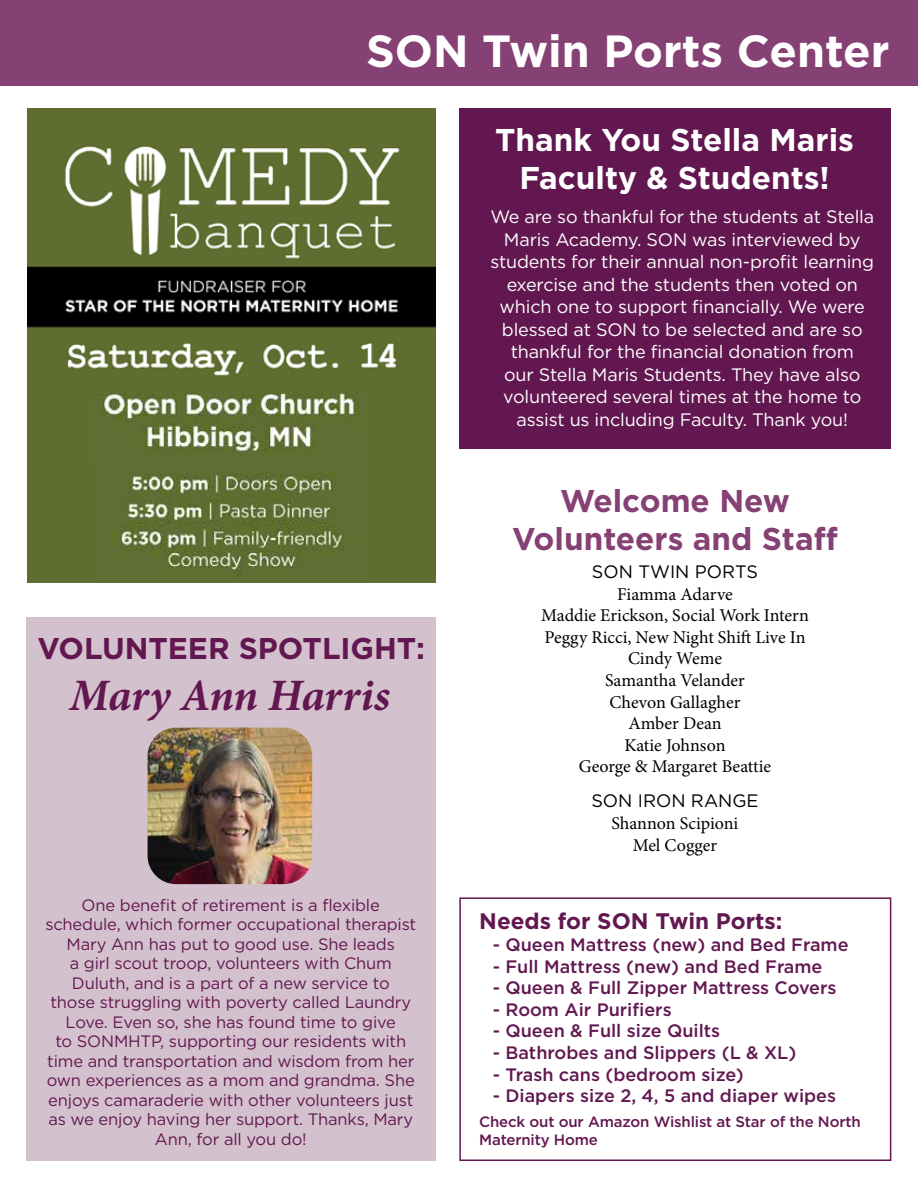
<style>
.page{position:relative;width:918px;height:1188px;background:#fff}
.page>*{position:absolute;margin:0;border:0;box-sizing:border-box;transform-origin:0 0}
.t1{font:700 45px "Gotham";color:#fff}
.t2{font:italic 700 45px "Minion Pro";letter-spacing:-.01em;color:#621750}
.t3{font:700 31.5px/37.8px "Gotham";color:#fff;text-align:center}
.t4{font:700 31.5px/37.8px "Gotham";color:#864174;text-align:center}
.t5{font:700 30px "Gotham";color:#621750}
.t6{font:700 22.5px "Gotham";color:#621750}
.t7{font:18px/22.5px "Gotham";letter-spacing:-.01em;color:#fff;text-align:center}
.t8{font:500 18px "Gotham";color:#621750}
.t9{font:18px/21.6px "Minion Pro";color:#000;text-align:center}
.t10{font:18px "Gotham";color:#000}
.t11{font:16.5px/19.5px "Gotham";letter-spacing:-.01em;color:#621750;text-align:center}
.t12{font:500 15px/18px "Gotham";letter-spacing:-.01em;color:#621750}
</style>
<div class="page">
<div style="left:27px;top:108px;width:409px;height:475px;background:#5f6d30"></div>
<div style="left:459px;top:108px;width:432px;height:340px;background:#621750"></div>
<img style="left:27px;top:146px;width:409px;height:230px">
<div style="left:26px;top:618px;width:410px;height:543px;background:#d4c1ce"></div>
<div style="left:0;top:0;width:918px;height:85px;background:#864174"></div>
<div style="left:459px;top:897px;width:432px;height:264px;border:2px solid #621750"></div>
<img style="left:148px;top:728px;width:164px;height:156px">
<img style="left:102px;top:393px;width:261px;height:60px">
<img style="left:112px;top:473px;width:233px;height:97px">
<h1 class="t1" style="left:366px;top:21px;width:525px">SON Twin Ports Center</h1>
<h2 class="t3" style="left:495px;top:121px;width:360px">Thank You Stella Maris<br>Faculty &amp; Students!</h2>
<h3 class="t5" style="left:37px;top:629px;width:389px">VOLUNTEER SPOTLIGHT:</h3>
<h1 class="t2" style="left:70px;top:664px;width:322px">Mary Ann Harris</h1>
<p class="t11" style="left:45px;top:895px;width:372px">One benefit of retirement is a flexible schedule, which former occupational therapist Mary Ann has put to good use. She leads<br>a girl scout troop, volunteers with Chum Duluth, and is a part of a new service to<br>those struggling with poverty called Laundry Love. Even so, she has found time to give<br>to SONMHTP, supporting our residents with time and transportation and wisdom from her own experiences as a mom and grandma. She enjoys camaraderie with other volunteers just as we enjoy having her support. Thanks, Mary Ann, for all you do!</p>
<p class="t7" style="left:490px;top:205px;width:385px">We are so thankful for the students at Stella Maris Academy. SON was interviewed by students for their annual non-profit learning exercise and the students then voted on which one to support financially. We were blessed at SON to be selected and are so thankful for the financial donation from<br>our Stella Maris Students. They have also volunteered several times at the home to assist us including Faculty. Thank you!</p>
<h2 class="t4" style="left:512px;top:482px;width:327px">Welcome New<br>Volunteers and Staff</h2>
<p class="t10" style="left:592px;top:560px;width:168px">SON TWIN PORTS</p>
<p class="t9" style="left:541px;top:583px;width:269px">Fiamma Adarve<br>Maddie Erickson, Social Work Intern<br>Peggy Ricci, New Night Shift Live In<br>Cindy Weme<br>Samantha Velander<br>Chevon Gallagher<br>Amber Dean<br>Katie Johnson<br>George &amp; Margaret Beattie</p>
<p class="t10" style="left:591px;top:790px;width:169px">SON IRON RANGE</p>
<p class="t9" style="left:612px;top:813px;width:128px">Shannon Scipioni<br>Mel Cogger</p>
<h3 class="t6" style="left:479px;top:906px;width:305px">Needs for SON Twin Ports:</h3>
<p class="t8" style="left:493px;top:933px;width:357px">- Queen Mattress (new) and Bed Frame</p>
<p class="t8" style="left:493px;top:954px;width:331px">- Full Mattress (new) and Bed Frame</p>
<p class="t8" style="left:493px;top:976px;width:345px">- Queen &amp; Full Zipper Mattress Covers</p>
<p class="t8" style="left:493px;top:998px;width:180px">- Room Air Purifiers</p>
<p class="t8" style="left:493px;top:1019px;width:229px">- Queen &amp; Full size Quilts</p>
<p class="t8" style="left:493px;top:1041px;width:305px">- Bathrobes and Slippers (L &amp; XL)</p>
<p class="t8" style="left:493px;top:1062px;width:253px">- Trash cans (bedroom size)</p>
<p class="t8" style="left:493px;top:1084px;width:345px">- Diapers size 2, 4, 5 and diaper wipes</p>
<p class="t12" style="left:479px;top:1112px;width:383px">Check out our Amazon Wishlist at Star of the North<br>Maternity Home</p>
</div>
